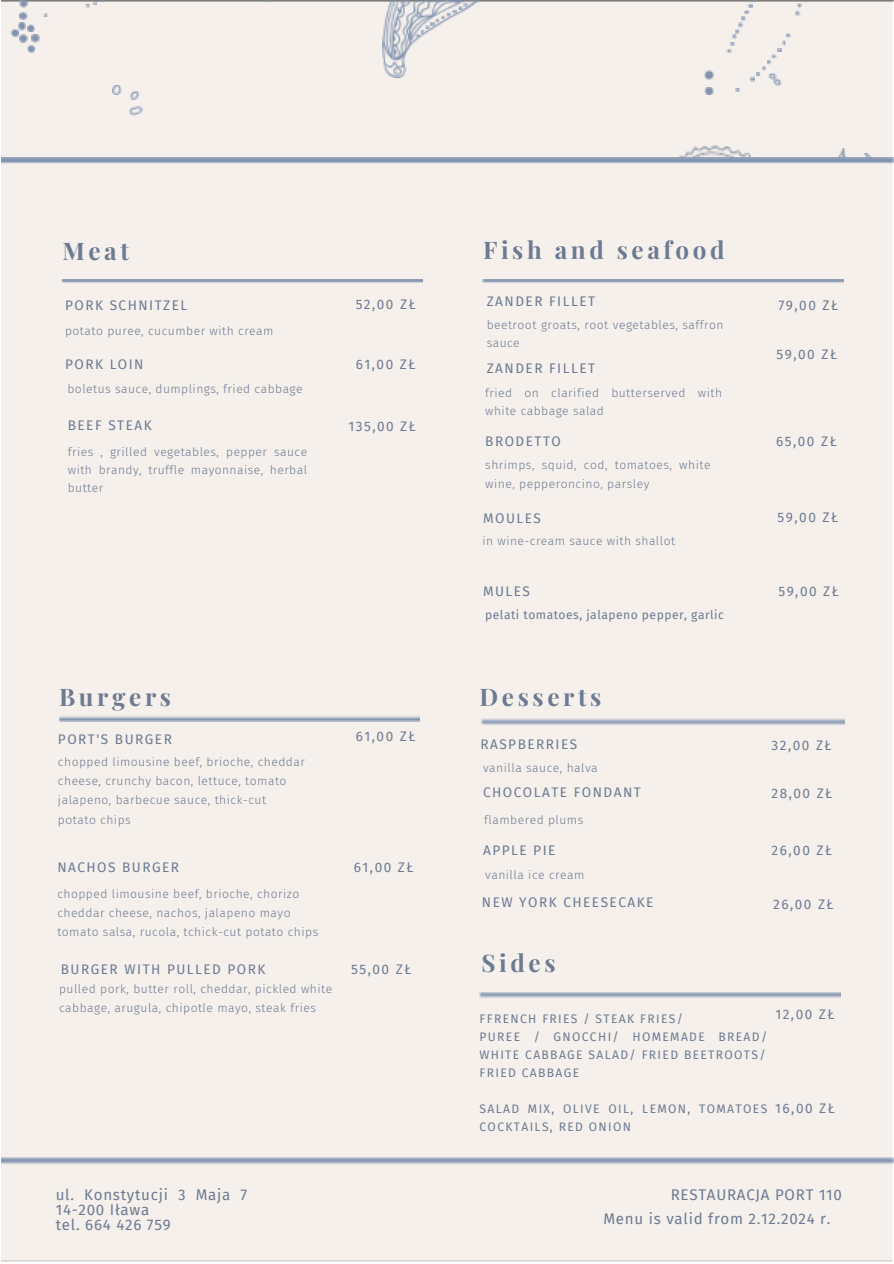
<style>
.page{position:relative;width:894px;height:1264px;background:#fff}
.page>*{position:absolute;margin:0;border:0;box-sizing:border-box;transform-origin:0 0}
.t1{font:700 24.15px "Playfair Display";letter-spacing:.15em;color:#6c7a92}
.t2{font:15.15px/14.7px "Fira Sans";letter-spacing:.05em;color:#6c7a92}
.t3{font:13.65px "Fira Sans";letter-spacing:.11em;color:#6c7a92}
.t4{font:300 12.15px/19.2px "Fira Sans";letter-spacing:.04em;color:#6c7a92}
.t5{font:12.15px/18px "Fira Sans";letter-spacing:.11em;color:#6c7a92}
.t6{font:12.15px "Fira Sans";letter-spacing:.04em;color:#6c7a92}
.t7{font:300 12px/18px "Fira Sans";letter-spacing:.04em;color:#6c7a92}
</style>
<div class="page">
<svg style="left:703px;top:71px;width:9px;height:9px"></svg>
<svg style="left:703px;top:87px;width:9px;height:8px"></svg>
<svg style="left:726px;top:0;width:75px;height:92px;background:#eeeae6"></svg>
<svg style="left:836px;top:148px;width:9px;height:10px"></svg>
<svg style="left:863px;top:153px;width:9px;height:5px"></svg>
<img style="left:678px;top:145px;width:75px;height:13px">
<svg style="left:10px;top:0;width:38px;height:53px;background:#dddcdd"></svg>
<svg style="left:86px;top:0;width:18px;height:8px"></svg>
<img style="left:129px;top:107px;width:14px;height:9px">
<svg style="left:130px;top:90px;width:10px;height:9px"></svg>
<svg style="left:112px;top:86px;width:10px;height:8px"></svg>
<img style="left:382px;top:0;width:100px;height:78px">
<svg style="left:415px;top:0;width:58px;height:37px;background:#d8d8da"></svg>
<svg style="left:393px;top:68px;width:8px;height:7px"></svg>
<svg style="left:396px;top:0;width:8px;height:12px"></svg>
<img style="left:480px;top:719px;width:363px;height:5px">
<p class="t1" style="left:62px;top:234px;width:68px">Meat</p>
<p class="t3" style="left:65px;top:297px;width:124px">PORK SCHNITZEL</p>
<p class="t4" style="left:65px;top:321px;width:210px">potato puree, cucumber with cream</p>
<p class="t3" style="left:65px;top:356px;width:80px">PORK LOIN</p>
<p class="t7" style="left:67px;top:380px;width:236px">boletus sauce, dumplings, fried cabbage</p>
<p class="t3" style="left:68px;top:417px;width:85px">BEEF STEAK</p>
<p class="t7" style="left:68px;top:443px;width:241px;text-align:justify">fries , grilled vegetables, pepper sauce with brandy, truffle mayonnaise, herbal butter</p>
<p class="t3" style="left:355px;top:296px;width:61px">52,00 ZŁ</p>
<p class="t3" style="left:355px;top:356px;width:61px">61,00 ZŁ</p>
<p class="t3" style="left:348px;top:418px;width:69px">135,00 ZŁ</p>
<p class="t1" style="left:59px;top:680px;width:113px">Burgers</p>
<p class="t3" style="left:58px;top:731px;width:115px">PORT'S BURGER</p>
<p class="t4" style="left:58px;top:752px;width:248px">chopped limousine beef, brioche, cheddar cheese, crunchy bacon, lettuce, tomato jalapeno, barbecue sauce, thick-cut</p>
<p class="t4" style="left:58px;top:809px;width:74px">potato chips</p>
<p class="t3" style="left:57px;top:858px;width:123px">NACHOS BURGER</p>
<p class="t4" style="left:57px;top:884px;width:262px">chopped limousine beef, brioche, chorizo cheddar cheese, nachos, jalapeno mayo tomato salsa, rucola, tchick-cut potato chips</p>
<p class="t3" style="left:355px;top:728px;width:61px">61,00 ZŁ</p>
<p class="t3" style="left:354px;top:858px;width:61px">61,00 ZŁ</p>
<p class="t3" style="left:61px;top:961px;width:206px">BURGER WITH PULLED PORK</p>
<p class="t3" style="left:351px;top:961px;width:62px">55,00 ZŁ</p>
<p class="t4" style="left:59px;top:979px;width:275px">pulled pork, butter roll, cheddar, pickled white cabbage, arugula, chipotle mayo, steak fries</p>
<p class="t1" style="left:483px;top:233px;width:243px">Fish and seafood</p>
<p class="t3" style="left:486px;top:293px;width:110px">ZANDER FILLET</p>
<p class="t7" style="left:486px;top:315px;width:238px">beetroot groats, root vegetables, saffron sauce</p>
<p class="t3" style="left:486px;top:360px;width:110px">ZANDER FILLET</p>
<p class="t7" style="left:485px;top:384px;width:238px">fried on clarified butterserved with white cabbage salad</p>
<p class="t3" style="left:485px;top:433px;width:77px">BRODETTO</p>
<p class="t4" style="left:485px;top:455px;width:227px">shrimps, squid, cod, tomatoes, white wine, pepperoncino, parsley</p>
<p class="t3" style="left:483px;top:510px;width:59px">MOULES</p>
<p class="t7" style="left:482px;top:532px;width:194px">in wine-cream sauce with shallot</p>
<p class="t3" style="left:483px;top:583px;width:48px">MULES</p>
<p class="t6" style="left:485px;top:607px;width:240px">pelati tomatoes, jalapeno pepper, garlic</p>
<p class="t1" style="left:479px;top:680px;width:123px">Desserts</p>
<p class="t3" style="left:480px;top:736px;width:98px">RASPBERRIES</p>
<p class="t4" style="left:483px;top:758px;width:116px">vanilla sauce, halva</p>
<p class="t3" style="left:483px;top:784px;width:159px">CHOCOLATE FONDANT</p>
<p class="t4" style="left:484px;top:810px;width:101px">flambered plums</p>
<p class="t3" style="left:483px;top:842px;width:74px">APPLE PIE</p>
<p class="t4" style="left:485px;top:865px;width:101px">vanilla ice cream</p>
<p class="t3" style="left:778px;top:297px;width:61px">79,00 ZŁ</p>
<p class="t3" style="left:776px;top:346px;width:62px">59,00 ZŁ</p>
<p class="t3" style="left:775px;top:433px;width:62px">65,00 ZŁ</p>
<p class="t3" style="left:777px;top:509px;width:62px">59,00 ZŁ</p>
<p class="t3" style="left:778px;top:583px;width:62px">59,00 ZŁ</p>
<p class="t3" style="left:771px;top:737px;width:61px">32,00 ZŁ</p>
<p class="t3" style="left:771px;top:785px;width:62px">28,00 ZŁ</p>
<p class="t3" style="left:771px;top:842px;width:62px">26,00 ZŁ</p>
<p class="t3" style="left:482px;top:894px;width:173px">NEW YORK CHEESECAKE</p>
<p class="t3" style="left:773px;top:895px;width:62px">26,00 ZŁ</p>
<p class="t1" style="left:481px;top:945px;width:76px">Sides</p>
<p class="t5" style="left:479px;top:1010px;width:289px">FFRENCH FRIES / STEAK FRIES/<br>PUREE / GNOCCHI/ HOMEMADE BREAD/<br>WHITE CABBAGE SALAD/ FRIED BEETROOTS/<br>FRIED CABBAGE</p>
<p class="t5" style="left:479px;top:1100px;width:289px">SALAD MIX, OLIVE OIL, LEMON, TOMATOES<br>COCKTAILS, RED ONION</p>
<p class="t3" style="left:775px;top:1006px;width:61px">12,00 ZŁ</p>
<p class="t3" style="left:775px;top:1100px;width:61px">16,00 ZŁ</p>
<p class="t2" style="left:56px;top:1187px;width:193px">ul. Konstytucji 3 Maja 7<br>14-200 Iława<br>tel. 664 426 759</p>
<p class="t2" style="left:603px;top:1183px;width:240px;line-height:23.7px;text-indent:67px">RESTAURACJA PORT 110<br>Menu is valid from 2.12.2024 r.</p>
</div>
